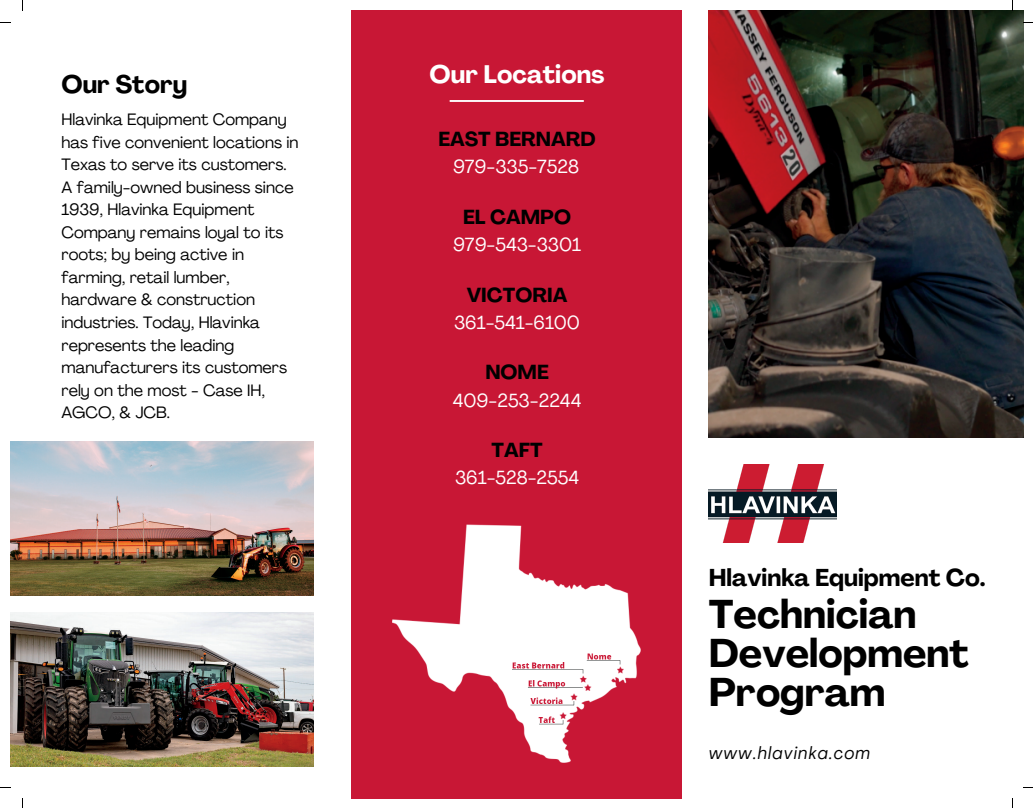
<style>
.page{position:relative;width:1033px;height:808px;background:#fff}
.page>*{position:absolute;margin:0;border:0;box-sizing:border-box;transform-origin:0 0}
.t1{font:700 39.5px/39.4px "Agrandir";color:#000}
.t2{font:700 25px "Agrandir";color:#fff}
.t3{font:700 25px "Agrandir";color:#000}
.t4{font:700 24px "Agrandir";color:#000}
.t5{font:700 20px "Agrandir";color:#000}
.t6{font:18.75px "Agrandir";color:#fff}
.t7{font:italic 17.5px "Agrandir";letter-spacing:.075em;color:#000}
.t8{font:16.25px/22.5px "Agrandir";color:#000}
</style>
<div class="page">
<img style="left:10px;top:442px;width:303px;height:153px">
<img style="left:10px;top:612px;width:303px;height:154px">
<img style="left:708px;top:10px;width:315px;height:427px">
<div style="left:352px;top:10px;width:329px;height:788px;background:#c81735"></div>
<img style="left:393px;top:524px;width:248px;height:239px">
<img style="left:708px;top:464px;width:129px;height:79px">
<hr style="left:449px;top:100px;width:135px;height:2px;background:#fff">
<p class="t3" style="left:61px;top:75px;width:127px">Our Story</p>
<p class="t8" style="left:61px;top:110px;width:238px">Hlavinka Equipment Company has five convenient locations in<br>Texas to serve its customers.<br>A family-owned business since<br>1939, Hlavinka Equipment<br>Company remains loyal to its roots; by being active in farming, retail lumber, hardware &amp; construction industries. Today, Hlavinka represents the leading manufacturers its customers rely on the most - Case IH,<br>AGCO, &amp; JCB.</p>
<p class="t2" style="left:429px;top:65px;width:176px">Our Locations</p>
<p class="t5" style="left:438px;top:131px;width:159px">EAST BERNARD</p>
<p class="t6" style="left:453px;top:159px;width:127px">979-335-7528</p>
<p class="t5" style="left:463px;top:209px;width:109px">EL CAMPO</p>
<p class="t6" style="left:453px;top:237px;width:129px">979-543-3301</p>
<p class="t5" style="left:466px;top:286px;width:102px">VICTORIA</p>
<p class="t6" style="left:454px;top:315px;width:127px">361-541-6100</p>
<p class="t5" style="left:485px;top:364px;width:65px">NOME</p>
<p class="t6" style="left:453px;top:392px;width:130px">409-253-2244</p>
<p class="t5" style="left:491px;top:442px;width:52px">TAFT</p>
<p class="t6" style="left:455px;top:470px;width:125px">361-528-2554</p>
<p class="t4" style="left:708px;top:567px;width:278px">Hlavinka Equipment Co.</p>
<p class="t1" style="left:708px;top:598px;width:262px">Technician<br>Development<br>Program</p>
<p class="t7" style="left:708px;top:745px;width:163px">www.hlavinka.com</p>
</div>
